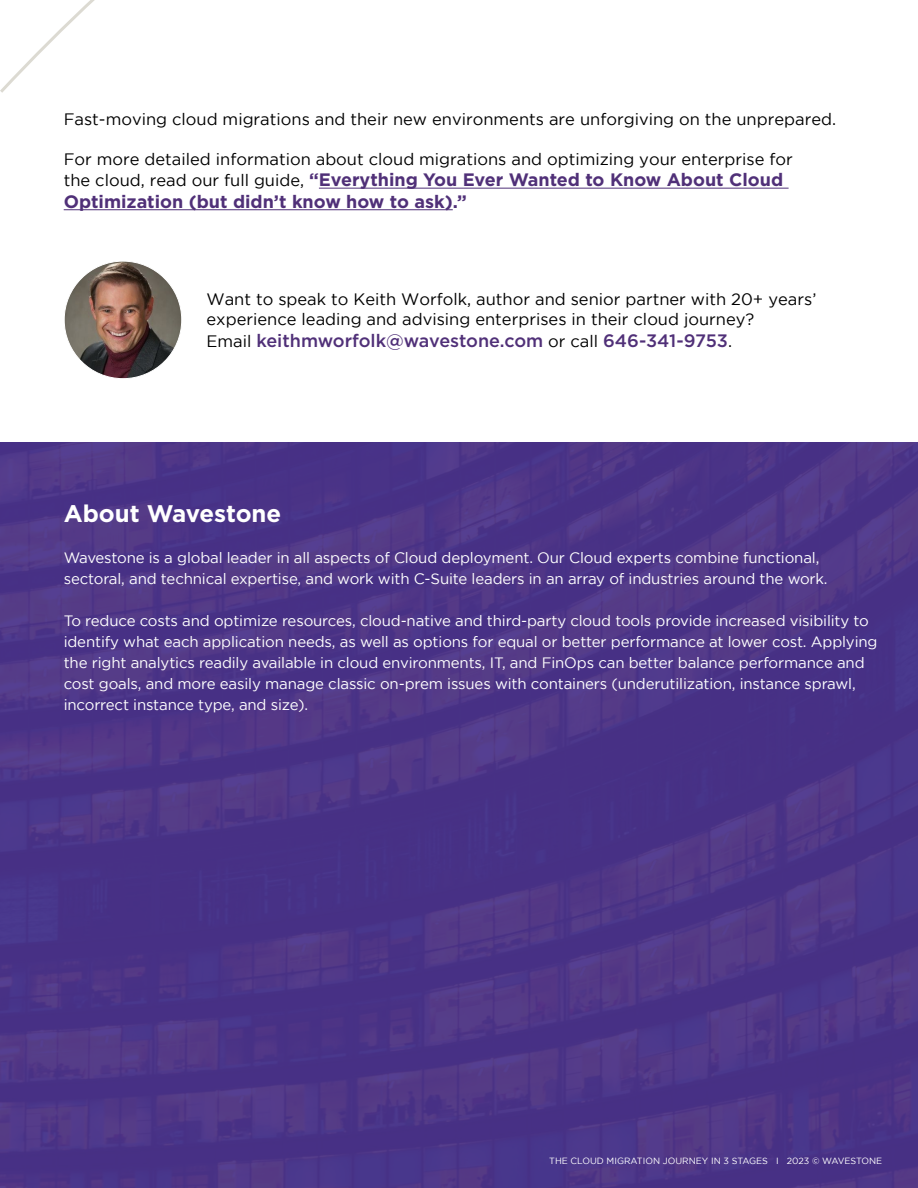
<style>
.page{position:relative;width:918px;height:1188px;background:#fff}
.page>*{position:absolute;margin:0;border:0;box-sizing:border-box;transform-origin:0 0}
.t1{font:700 24px "Gotham";color:#fff}
.t2{font:700 18px/21.6px "Gotham";color:#503078}
.t3{font:500 18px "Gotham";color:#503078}
.t4{font:16.5px/19.8px "Gotham";color:#000}
.t5{font:15px/21px "Gotham";letter-spacing:-.01em;color:#fff}
.t6{font:9px "Gotham";color:#fff}
.s1{font-weight:400;font-size:16.5px;color:#000}
</style>
<div class="page">
<div style="left:0;top:443px;width:918px;height:745px;background:#493386"></div>
<hr style="left:319px;top:188px;width:470px;height:1px;background:#503078">
<hr style="left:64px;top:209px;width:389px;height:1px;background:#503078">
<svg style="left:0;top:0;width:95px;height:93px"></svg>
<img style="left:64px;top:261px;width:118px;height:118px;border-radius:59px">
<p class="t4" style="left:64px;top:109px;width:774px">Fast-moving cloud migrations and their new environments are unforgiving on the unprepared.</p>
<p class="t4" style="left:64px;top:149px;width:731px">For more detailed information about cloud migrations and optimizing your enterprise for</p>
<p class="t2" style="left:64px;top:169px;width:721px"><span class="s1">the cloud, read our full guide,</span> “Everything You Ever Wanted to Know About Cloud<br>Optimization (but didn’t know how to ask).”</p>
<p class="t4" style="left:207px;top:289px;width:611px">Want to speak to Keith Worfolk, author and senior partner with 20+ years’ experience leading and advising enterprises in their cloud journey?</p>
<p class="t3" style="left:207px;top:328px;width:527px"><span class="s1">Email</span> keithmworfolk@wavestone.com <span class="s1">or call</span> 646-341-9753<span class="s1">.</span></p>
<h1 class="t1" style="left:64px;top:498px;width:219px">About Wavestone</h1>
<p class="t5" style="left:64px;top:547px;width:765px">Wavestone is a global leader in all aspects of Cloud deployment. Our Cloud experts combine functional, sectoral, and technical expertise, and work with C-Suite leaders in an array of industries around the work.</p>
<p class="t5" style="left:64px;top:610px;width:815px">To reduce costs and optimize resources, cloud-native and third-party cloud tools provide increased visibility to identify what each application needs, as well as options for equal or better performance at lower cost. Applying the right analytics readily available in cloud environments, IT, and FinOps can better balance performance and cost goals, and more easily manage classic on-prem issues with containers (underutilization, instance sprawl, incorrect instance type, and size).</p>
<p class="t6" style="left:549px;top:1156px;width:335px">THE CLOUD MIGRATION JOURNEY IN 3 STAGES I 2023 © WAVESTONE</p>
</div>
